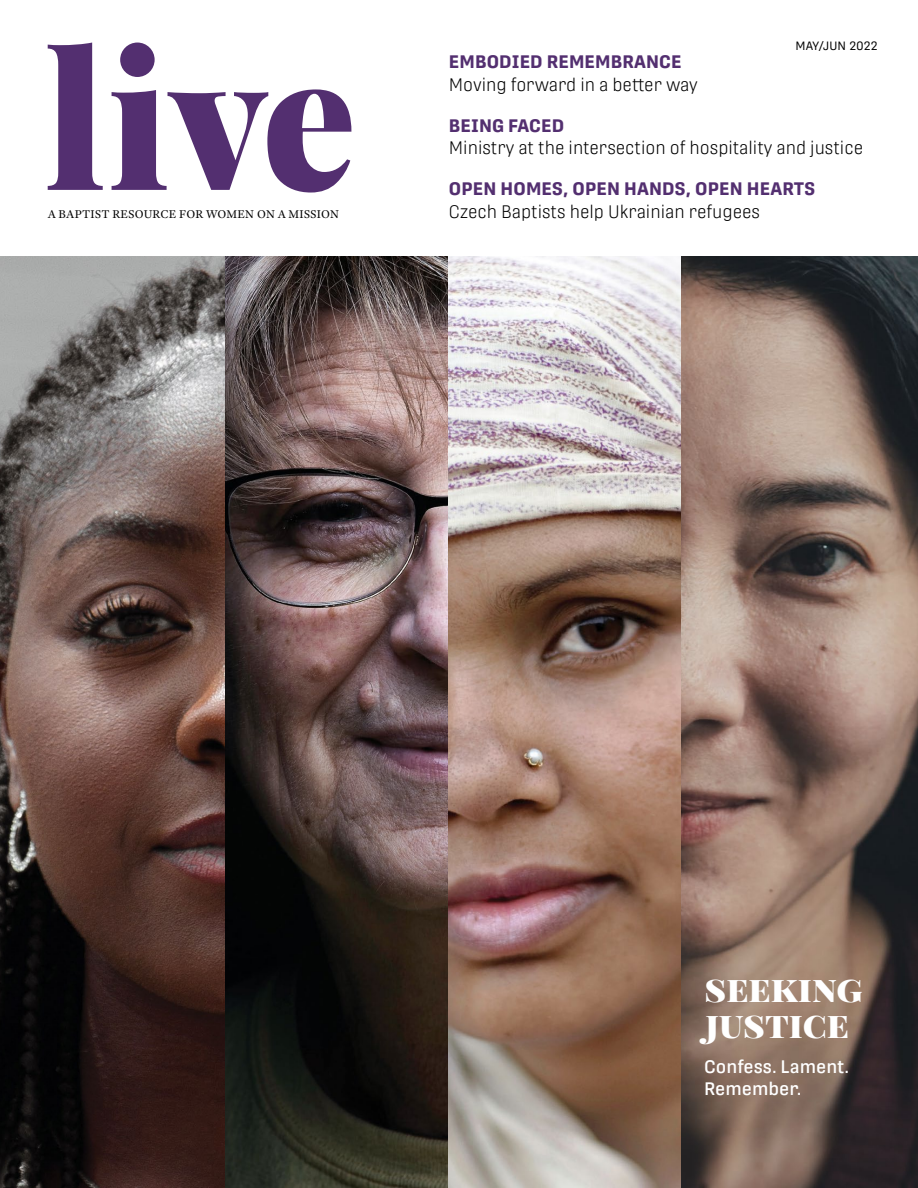
<style>
.page{position:relative;width:918px;height:1188px;background:#fff}
.page>*{position:absolute;margin:0;border:0;box-sizing:border-box;transform-origin:0 0}
.t1{font:900 36px/36px "Playfair Display";color:#fff}
.t2{font:300 18px "Protipo Narrow";color:#000}
.t3{font:700 18px "Protipo";letter-spacing:.01em;color:#532f70}
.t4{font:500 18px/21.6px "Protipo";color:#fff}
.t5{font:12px "Adobe Text Pro";letter-spacing:.01em;color:#000}
.t6{font:12px "Protipo";letter-spacing:.02em;color:#000}
</style>
<div class="page">
<img style="left:225px;top:256px;width:224px;height:932px">
<img style="left:681px;top:256px;width:237px;height:932px">
<img style="left:449px;top:256px;width:232px;height:932px">
<img style="left:0;top:256px;width:225px;height:932px">
<svg style="left:48px;top:43px;width:55px;height:147px"></svg>
<svg style="left:112px;top:89px;width:239px;height:104px"></svg>
<div style="left:120px;top:43px;width:35px;height:34px;background:#532f70;border-radius:50%"></div>
<p class="t5" style="left:48px;top:206px;width:293px">A BAPTIST RESOURCE FOR WOMEN ON A MISSION</p>
<p class="t6" style="left:796px;top:39px;width:83px">MAY/JUN 2022</p>
<p class="t3" style="left:449px;top:51px;width:234px">EMBODIED REMEMBRANCE</p>
<p class="t2" style="left:449px;top:74px;width:250px">Moving forward in a better way</p>
<p class="t3" style="left:449px;top:115px;width:117px">BEING FACED</p>
<p class="t2" style="left:449px;top:137px;width:416px">Ministry at the intersection of hospitality and justice</p>
<p class="t3" style="left:449px;top:178px;width:368px">OPEN HOMES, OPEN HANDS, OPEN HEARTS</p>
<p class="t2" style="left:449px;top:201px;width:313px">Czech Baptists help Ukrainian refugees</p>
<h1 class="t1" style="left:705px;top:968px;width:160px">SEEKING<br>JUSTICE</h1>
<p class="t4" style="left:704px;top:1056px;width:147px">Confess. Lament.<br>Remember.</p>
</div>
